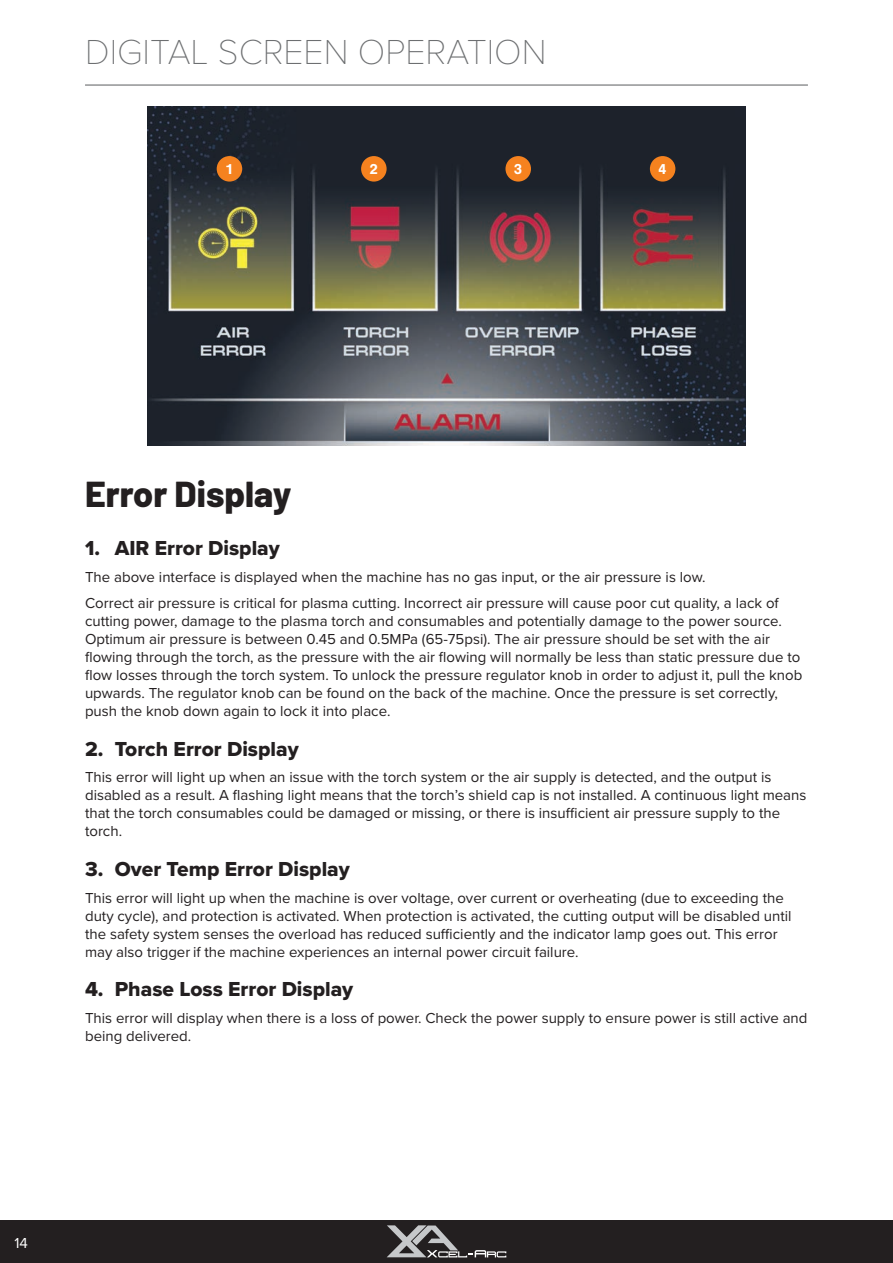
<style>
.page{position:relative;width:893px;height:1263px;background:#fff}
.page>*{position:absolute;margin:0;border:0;box-sizing:border-box;transform-origin:0 0}
.t1{font:100 36px "Proxima Nova T";color:#6d6f71}
.t2{font:800 36px "Barlow";color:#231f20}
.t3{font:21px "Proxima Nova Extrabld";color:#231f20}
.t4{font:15px/18px "Proxima Nova";color:#231f20}
.t5{font:700 15px "Nimbus San";color:#fff}
.t6{font:15px "Proxima Nova";color:#fff}
</style>
<div class="page">
<hr style="left:85px;top:84px;width:723px;height:2px;background:#6d6f71">
<img style="left:147px;top:106px;width:599px;height:340px">
<div style="left:217px;top:156px;width:25px;height:26px;background:#f5821f;border-radius:50%"></div>
<div style="left:361px;top:156px;width:26px;height:26px;background:#f5821f;border-radius:50%"></div>
<div style="left:505px;top:156px;width:26px;height:26px;background:#f5821f;border-radius:50%"></div>
<div style="left:650px;top:156px;width:25px;height:26px;background:#f5821f;border-radius:50%"></div>
<div style="left:0;top:1220px;width:893px;height:43px;background:#231f20"></div>
<svg style="left:387px;top:1225px;width:119px;height:32px"></svg>
<h1 class="t1" style="left:85px;top:25px;width:463px">DIGITAL SCREEN OPERATION</h1>
<p class="t5" style="left:225px;top:160px;width:10px">1</p>
<p class="t5" style="left:369px;top:160px;width:10px">2</p>
<p class="t5" style="left:514px;top:160px;width:10px">3</p>
<p class="t5" style="left:658px;top:160px;width:10px">4</p>
<h1 class="t2" style="left:85px;top:467px;width:208px">Error Display</h1>
<h2 class="t3" style="left:85px;top:532px;width:196px">1. AIR Error Display</h2>
<p class="t4" style="left:85px;top:563px;width:695px;line-height:26.5px">The above interface is displayed when the machine has no gas input, or the air pressure is low.<br>Correct air pressure is critical for plasma cutting. Incorrect air pressure will cause poor cut quality, a lack of</p>
<p class="t4" style="left:85px;top:611px;width:719px">cutting power, damage to the plasma torch and consumables and potentially damage to the power source.<br>Optimum air pressure is between 0.45 and 0.5MPa (65-75psi). The air pressure should be set with the air flowing through the torch, as the pressure with the air flowing will normally be less than static pressure due to flow losses through the torch system. To unlock the pressure regulator knob in order to adjust it, pull the knob upwards. The regulator knob can be found on the back of the machine. Once the pressure is set correctly, push the knob down again to lock it into place.</p>
<h2 class="t3" style="left:85px;top:733px;width:215px">2. Torch Error Display</h2>
<p class="t4" style="left:85px;top:768px;width:723px">This error will light up when an issue with the torch system or the air supply is detected, and the output is disabled as a result. A flashing light means that the torch’s shield cap is not installed. A continuous light means that the torch consumables could be damaged or missing, or there is insufficient air pressure supply to the torch.</p>
<h2 class="t3" style="left:85px;top:853px;width:266px">3. Over Temp Error Display</h2>
<p class="t4" style="left:85px;top:888px;width:708px">This error will light up when the machine is over voltage, over current or overheating (due to exceeding the duty cycle), and protection is activated. When protection is activated, the cutting output will be disabled until the safety system senses the overload has reduced sufficiently and the indicator lamp goes out. This error may also trigger if the machine experiences an internal power circuit failure.</p>
<h2 class="t3" style="left:85px;top:974px;width:270px">4. Phase Loss Error Display</h2>
<p class="t4" style="left:85px;top:1008px;width:724px">This error will display when there is a loss of power. Check the power supply to ensure power is still active and being delivered.</p>
<p class="t6" style="left:15px;top:1231px;width:15px">14</p>
</div>
